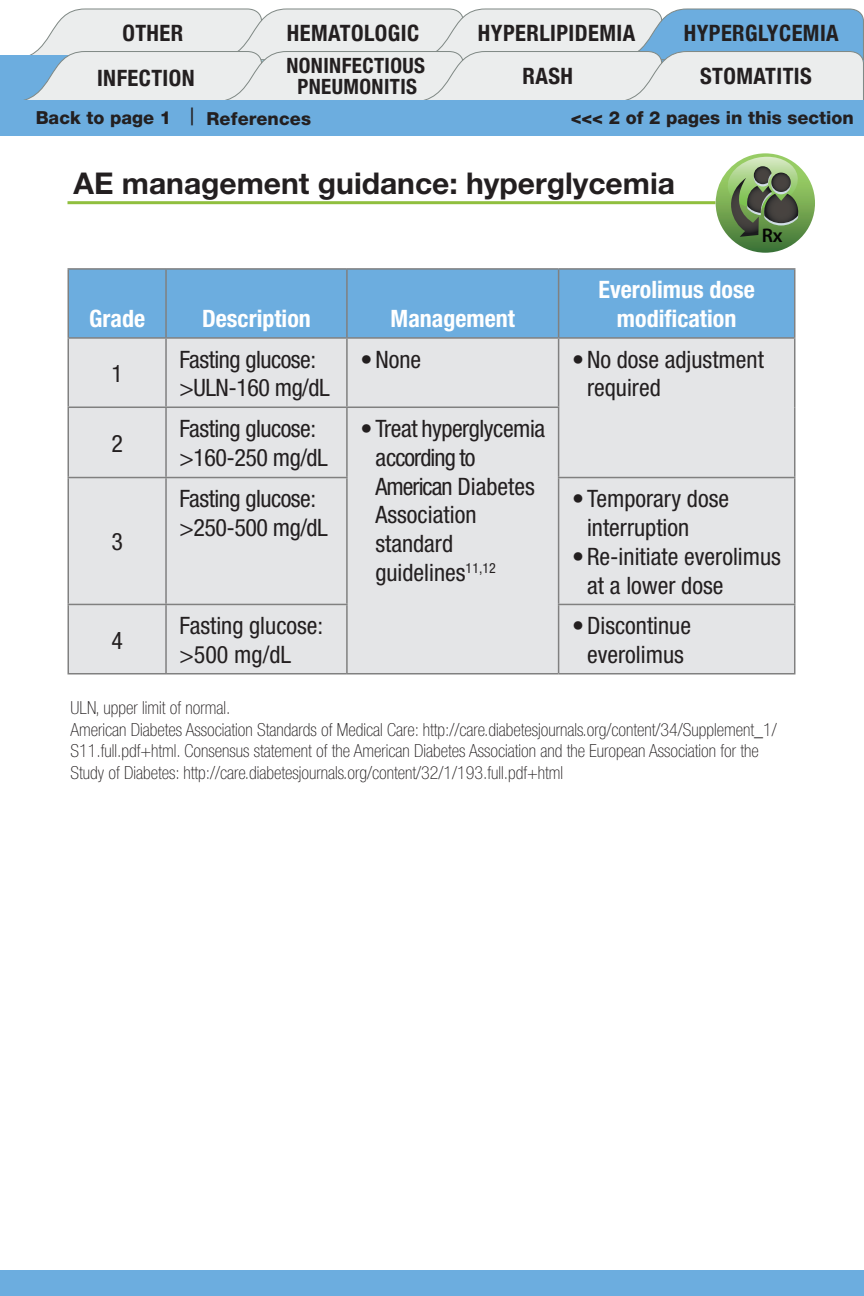
<style>
.page{position:relative;width:864px;height:1296px;background:#fff}
.page>*{position:absolute;margin:0;border:0;box-sizing:border-box;transform-origin:0 0}
.Treatment_recc{font:700 30px "Helvetica Neue";color:#231f20}
.table_bullet{font:condensed 24px/28.8px "Helvetica Neue";color:#231f20}
.table_text{font:condensed 24px/28.8px "Helvetica Neue";letter-spacing:-.02em;color:#231f20}
.Table_tops{font:700 condensed 24px/28.8px "Helvetica Neue";color:#fff;text-align:center}
.table_text-2{font:condensed 24px/28.8px "Helvetica Neue";color:#231f20}
.tab{font:700 condensed 22.5px "Helvetica Neue";letter-spacing:.02em;color:#231f20}
.tab-2{font:700 condensed 21px/21px "Helvetica Neue";letter-spacing:.02em;color:#231f20;text-align:center}
.t1{font:600 19.8px "Myriad Pro";color:#050504}
.footnotes{font:100 condensed 18px/21.6px "Helvetica Neue";color:#231f20}
.Paragraph_Style_1{font:800 18px "Helvetica Neue";color:#231f20}
.table_text-3{font:800 18px "Helvetica Neue";letter-spacing:.01em;color:#231f20}
.s1{font-weight:400;font-stretch:condensed;font-size:24px}
</style>
<div class="page">
<hr style="left:68px;top:201px;width:648px;height:3px;background:#90bf3e">
<div style="left:69px;top:270px;width:725px;height:67px;background:#6caddf"></div>
<div style="left:69px;top:339px;width:725px;height:334px;background:#e4e5e7"></div>
<hr style="left:68px;top:339px;width:1px;height:68px;background:#808080">
<hr style="left:165px;top:339px;width:2px;height:68px;background:#808080">
<hr style="left:346px;top:339px;width:2px;height:68px;background:#808080">
<hr style="left:558px;top:339px;width:1px;height:68px;background:#808080">
<hr style="left:794px;top:339px;width:1px;height:68px;background:#808080">
<hr style="left:794px;top:407px;width:1px;height:70px;background:#808080">
<hr style="left:68px;top:407px;width:98px;height:1px;background:#808080">
<hr style="left:68px;top:408px;width:1px;height:69px;background:#808080">
<hr style="left:166px;top:407px;width:181px;height:1px;background:#808080">
<hr style="left:165px;top:408px;width:2px;height:69px;background:#808080">
<hr style="left:347px;top:407px;width:212px;height:1px;background:#808080">
<hr style="left:346px;top:408px;width:2px;height:69px;background:#808080">
<hr style="left:558px;top:408px;width:1px;height:69px;background:#808080">
<hr style="left:347px;top:673px;width:212px;height:2px;background:#808080">
<hr style="left:68px;top:477px;width:98px;height:1px;background:#808080">
<hr style="left:68px;top:478px;width:1px;height:126px;background:#808080">
<hr style="left:166px;top:477px;width:182px;height:1px;background:#808080">
<hr style="left:165px;top:478px;width:2px;height:126px;background:#808080">
<hr style="left:346px;top:478px;width:2px;height:126px;background:#808080">
<hr style="left:558px;top:477px;width:237px;height:1px;background:#808080">
<hr style="left:558px;top:478px;width:1px;height:126px;background:#808080">
<hr style="left:794px;top:478px;width:1px;height:126px;background:#808080">
<hr style="left:68px;top:604px;width:98px;height:1px;background:#808080">
<hr style="left:68px;top:605px;width:1px;height:68px;background:#808080">
<hr style="left:68px;top:673px;width:98px;height:2px;background:#808080">
<hr style="left:166px;top:604px;width:182px;height:1px;background:#808080">
<hr style="left:165px;top:605px;width:2px;height:68px;background:#808080">
<hr style="left:346px;top:605px;width:2px;height:68px;background:#808080">
<hr style="left:166px;top:673px;width:181px;height:2px;background:#808080">
<hr style="left:558px;top:604px;width:237px;height:1px;background:#808080">
<hr style="left:558px;top:605px;width:1px;height:68px;background:#808080">
<hr style="left:794px;top:605px;width:1px;height:68px;background:#808080">
<hr style="left:559px;top:673px;width:236px;height:2px;background:#808080">
<hr style="left:68px;top:268px;width:98px;height:2px;background:#808080">
<hr style="left:68px;top:270px;width:1px;height:67px;background:#808080">
<hr style="left:68px;top:337px;width:98px;height:2px;background:#808080">
<hr style="left:166px;top:268px;width:181px;height:2px;background:#808080">
<hr style="left:165px;top:270px;width:2px;height:67px;background:#808080">
<hr style="left:166px;top:337px;width:181px;height:2px;background:#808080">
<hr style="left:347px;top:268px;width:212px;height:2px;background:#808080">
<hr style="left:346px;top:270px;width:2px;height:67px;background:#808080">
<hr style="left:347px;top:337px;width:212px;height:2px;background:#808080">
<hr style="left:559px;top:268px;width:236px;height:2px;background:#808080">
<hr style="left:558px;top:270px;width:1px;height:67px;background:#808080">
<hr style="left:794px;top:270px;width:1px;height:67px;background:#808080">
<hr style="left:559px;top:337px;width:236px;height:2px;background:#808080">
<div style="left:0;top:1271px;width:864px;height:25px;background:#6caddf"></div>
<svg style="left:716px;top:153px;width:99px;height:100px"></svg>
<svg style="left:9px;top:8px;width:855px;height:92px;background:#d8e2e9"></svg>
<div style="left:0;top:100px;width:864px;height:36px;background:#6caddf"></div>
<p class="tab" style="left:122px;top:19px;width:62px">OTHER</p>
<p class="tab" style="left:287px;top:19px;width:134px">HEMATOLOGIC</p>
<p class="tab" style="left:478px;top:19px;width:159px">HYPERLIPIDEMIA</p>
<p class="tab" style="left:684px;top:19px;width:157px">HYPERGLYCEMIA</p>
<p class="tab" style="left:97px;top:64px;width:99px">INFECTION</p>
<p class="tab-2" style="left:286px;top:55px;width:140px">NONINFECTIOUS<br>PNEUMONITIS</p>
<p class="tab" style="left:522px;top:63px;width:52px">RASH</p>
<p class="tab" style="left:700px;top:63px;width:113px">STOMATITIS</p>
<p class="tab" style="left:298px;top:72px;width:95px">Skin Rash</p>
<p class="tab" style="left:710px;top:72px;width:94px">Infections</p>
<p class="Paragraph_Style_1" style="left:36px;top:107px;width:137px">Back to page 1</p>
<p class="table_text-3" style="left:190px;top:108px;width:123px"><span class="s1">|</span> References</p>
<p class="Paragraph_Style_1" style="left:571px;top:107px;width:285px">&lt;&lt;&lt; 2 of 2 pages in this section</p>
<p class="Treatment_recc" style="left:74px;top:164px;width:603px">AE management guidance: hyperglycemia</p>
<p class="t1" style="left:762px;top:223px;width:22px">Rx</p>
<p class="Table_tops" style="left:89px;top:304px;width:57px">Grade</p>
<p class="Table_tops" style="left:202px;top:304px;width:110px">Description</p>
<p class="Table_tops" style="left:391px;top:304px;width:126px">Management</p>
<p class="Table_tops" style="left:599px;top:275px;width:158px">Everolimus dose modification</p>
<p class="table_text" style="left:111px;top:359px;width:13px">1</p>
<p class="table_text" style="left:111px;top:429px;width:13px">2</p>
<p class="table_text" style="left:111px;top:527px;width:13px">3</p>
<p class="table_text" style="left:180px;top:345px;width:152px">Fasting glucose: &gt;ULN-160 mg/dL</p>
<p class="table_bullet" style="left:360px;top:345px;width:62px">• None</p>
<p class="table_bullet" style="left:587px;top:345px;width:178px;text-indent:-15px">• No dose adjustment required</p>
<p class="table_text" style="left:180px;top:414px;width:150px">Fasting glucose: &gt;160-250 mg/dL</p>
<p class="table_bullet" style="left:375px;top:414px;width:171px;text-indent:-15px">• Treat hyperglycemia according to<br>American Diabetes<br>Association standard guidelines<sup>11,12</sup></p>
<p class="table_text" style="left:180px;top:484px;width:150px">Fasting glucose: &gt;250-500 mg/dL</p>
<p class="table_bullet" style="left:587px;top:484px;width:144px;text-indent:-15px">• Temporary dose interruption</p>
<p class="table_bullet" style="left:587px;top:542px;width:195px;text-indent:-15px">• Re-initiate everolimus at a lower dose</p>
<p class="table_text-2" style="left:180px;top:611px;width:145px">Fasting glucose: &gt;500 mg/dL</p>
<p class="table_bullet" style="left:572px;top:611px;width:120px;text-align:center">• Discontinue everolimus</p>
<p class="footnotes" style="left:70px;top:697px;width:162px">ULN, upper limit of normal.</p>
<p class="footnotes" style="left:70px;top:718px;width:708px">American Diabetes Association Standards of Medical Care: http://care.diabetesjournals.org/content/34/Supplement_1/<br>S11.full.pdf+html. Consensus statement of the American Diabetes Association and the European Association for the<br>Study of Diabetes: http://care.diabetesjournals.org/content/32/1/193.full.pdf+html</p>
<p class="table_text" style="left:111px;top:626px;width:13px">4</p>
</div>
